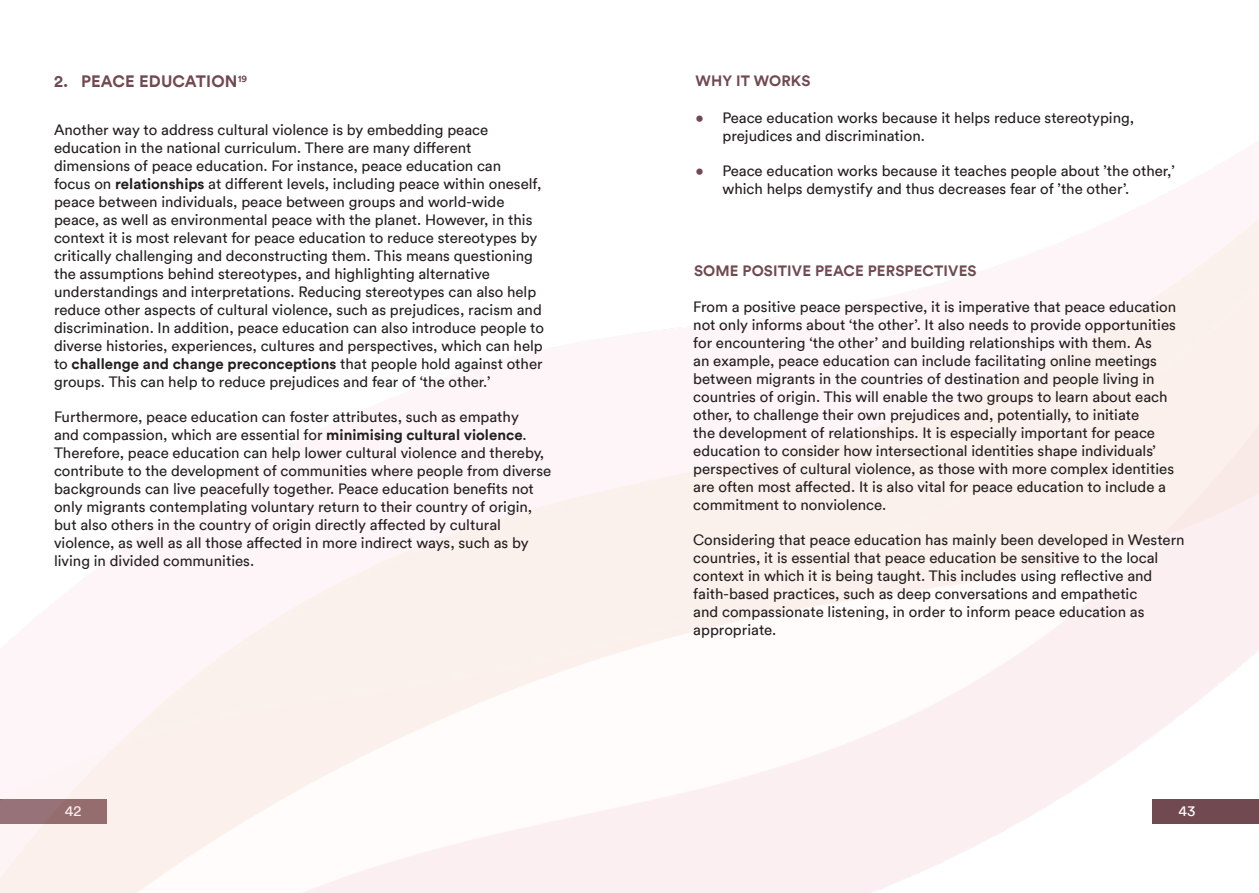
<style>
.page{position:relative;width:1259px;height:893px;background:#fff}
.page>*{position:absolute;margin:0;border:0;box-sizing:border-box;transform-origin:0 0}
.t1{font:700 16.5px "Circular";letter-spacing:.01em;color:#714951}
.t2{font:15px/18px "Circular";color:#231f20}
.STORY_heading{font:700 15px "Circular";letter-spacing:.01em;color:#714951}
.t3{font:15px "Circular";color:#fff}
.s1{font-weight:700}
.s2{color:#714951}
</style>
<div class="page">
<img style="left:0;top:219px;width:1259px;height:674px">
<p class="t1" style="left:54px;top:71px;width:194px">2. PEACE EDUCATION<sup>19</sup></p>
<p class="t2" style="left:54px;top:120px;width:491px">Another way to address cultural violence is by embedding peace education in the national curriculum. There are many different dimensions of peace education. For instance, peace education can<br>focus on <span class="s1">relationships</span> at different levels, including peace within oneself, peace between individuals, peace between groups and world-wide peace, as well as environmental peace with the planet. However, in this context it is most relevant for peace education to reduce stereotypes by critically challenging and deconstructing them. This means questioning the assumptions behind stereotypes, and highlighting alternative understandings and interpretations. Reducing stereotypes can also help reduce other aspects of cultural violence, such as prejudices, racism and discrimination. In addition, peace education can also introduce people to diverse histories, experiences, cultures and perspectives, which can help to <span class="s1">challenge and change preconceptions</span> that people hold against other groups. This can help to reduce prejudices and fear of ‘the other.’</p>
<p class="t2" style="left:54px;top:407px;width:499px">Furthermore, peace education can foster attributes, such as empathy<br>and compassion, which are essential for <span class="s1">minimising cultural violence</span>.<br>Therefore, peace education can help lower cultural violence and thereby, contribute to the development of communities where people from diverse backgrounds can live peacefully together. Peace education benefits not only migrants contemplating voluntary return to their country of origin, but also others in the country of origin directly affected by cultural violence, as well as all those affected in more indirect ways, such as by living in divided communities.</p>
<p class="STORY_heading" style="left:695px;top:71px;width:116px">WHY IT WORKS</p>
<p class="t2" style="left:722px;top:108px;width:413px;text-indent:-27px"><span class="s2">•</span> Peace education works because it helps reduce stereotyping, prejudices and discrimination.</p>
<p class="t2" style="left:722px;top:161px;width:454px;text-indent:-27px"><span class="s2">•</span> Peace education works because it teaches people about ’the other,’ which helps demystify and thus decreases fear of ’the other’.</p>
<p class="STORY_heading" style="left:694px;top:261px;width:284px">SOME POSITIVE PEACE PERSPECTIVES</p>
<p class="t2" style="left:693px;top:298px;width:484px">From a positive peace perspective, it is imperative that peace education not only informs about ‘the other’. It also needs to provide opportunities for encountering ‘the other’ and building relationships with them. As<br>an example, peace education can include facilitating online meetings between migrants in the countries of destination and people living in countries of origin. This will enable the two groups to learn about each other, to challenge their own prejudices and, potentially, to initiate<br>the development of relationships. It is especially important for peace education to consider how intersectional identities shape individuals’ perspectives of cultural violence, as those with more complex identities are often most affected. It is also vital for peace education to include a commitment to nonviolence.</p>
<p class="t2" style="left:693px;top:531px;width:493px">Considering that peace education has mainly been developed in Western countries, it is essential that peace education be sensitive to the local context in which it is being taught. This includes using reflective and faith-based practices, such as deep conversations and empathetic<br>and compassionate listening, in order to inform peace education as appropriate.</p>
<p class="t3" style="left:65px;top:801px;width:18px">42</p>
<p class="t3" style="left:1178px;top:801px;width:18px">43</p>
</div>
